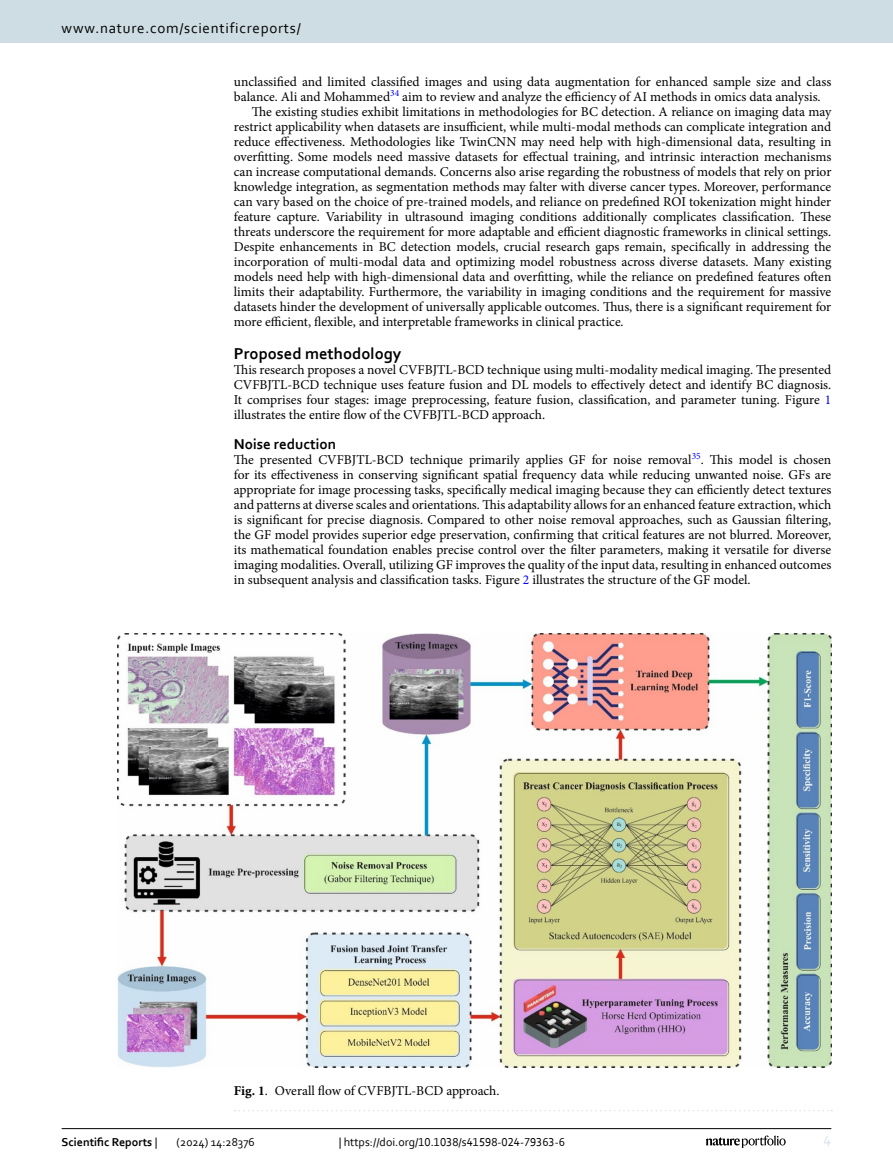
<style>
.page{position:relative;width:893px;height:1174px;background:#fff}
.page>*{position:absolute;margin:0;border:0;box-sizing:border-box;transform-origin:0 0}
.Head_1{font:700 16.5px "Corbel";color:#000}
.t1{font:15px "Corbel";letter-spacing:.05em;color:#000}
.Head_2{font:700 15px "Corbel";color:#000}
.t2{font:15px "Corbel";color:#d9e4eb}
.Body_Text_Indent{font:13.5px/15px "Minion Pro";color:#000}
.Body_Text{font:13.5px/15px "Minion Pro";color:#000;text-align:justify}
.Figure_Caption{font:13.5px "Minion Pro";color:#000}
.t3{font:12px "Corbel";color:#000}
.t4{font:700 12px "Corbel";color:#000}
.s1{color:#00f}
.s2{font-weight:700}
.s3{font-weight:400}
</style>
<div class="page">
<img style="left:117px;top:633px;width:714px;height:434px">
<svg style="left:235px;top:1110px;width:597px;height:1px"></svg>
<hr style="left:62px;top:1128px;width:769px;height:1px;background:#000">
<svg style="left:706px;top:1135px;width:80px;height:12px"></svg>
<div style="left:0;top:0;width:893px;height:43px;background:#cedde4"></div>
<p class="t1" style="left:62px;top:18px;width:241px">www.nature.com/scientificreports/</p>
<p class="Body_Text_Indent" style="left:234px;top:74px;width:599px">unclassified and limited classified images and using data augmentation for enhanced sample size and class balance. Ali and Mohammed<sup>34</sup> aim to review and analyze the efficiency of AI methods in omics data analysis.</p>
<p class="Body_Text_Indent" style="left:234px;top:104px;width:599px;text-align:justify;text-indent:18px">The existing studies exhibit limitations in methodologies for BC detection. A reliance on imaging data may restrict applicability when datasets are insufficient, while multi-modal methods can complicate integration and reduce effectiveness. Methodologies like TwinCNN may need help with high-dimensional data, resulting in overfitting. Some models need massive datasets for effectual training, and intrinsic interaction mechanisms can increase computational demands. Concerns also arise regarding the robustness of models that rely on prior knowledge integration, as segmentation methods may falter with diverse cancer types. Moreover, performance can vary based on the choice of pre-trained models, and reliance on predefined ROI tokenization might hinder feature capture. Variability in ultrasound imaging conditions additionally complicates classification. These threats underscore the requirement for more adaptable and efficient diagnostic frameworks in clinical settings.<br>Despite enhancements in BC detection models, crucial research gaps remain, specifically in addressing the incorporation of multi-modal data and optimizing model robustness across diverse datasets. Many existing models need help with high-dimensional data and overfitting, while the reliance on predefined features often limits their adaptability. Furthermore, the variability in imaging conditions and the requirement for massive datasets hinder the development of universally applicable outcomes. Thus, there is a significant requirement for more efficient, flexible, and interpretable frameworks in clinical practice.</p>
<p class="Head_1" style="left:234px;top:343px;width:169px">Proposed methodology</p>
<p class="Body_Text" style="left:234px;top:362px;width:599px">This research proposes a novel CVFBJTL-BCD technique using multi-modality medical imaging. The presented CVFBJTL-BCD technique uses feature fusion and DL models to effectively detect and identify BC diagnosis.<br>It comprises four stages: image preprocessing, feature fusion, classification, and parameter tuning. Figure <span class="s1">1 </span>illustrates the entire flow of the CVFBJTL-BCD approach.</p>
<p class="Head_2" style="left:234px;top:434px;width:104px">Noise reduction</p>
<p class="Body_Text" style="left:234px;top:452px;width:599px">The presented CVFBJTL-BCD technique primarily applies GF for noise removal<sup>35</sup>. This model is chosen for its effectiveness in conserving significant spatial frequency data while reducing unwanted noise. GFs are appropriate for image processing tasks, specifically medical imaging because they can efficiently detect textures and patterns at diverse scales and orientations. This adaptability allows for an enhanced feature extraction, which is significant for precise diagnosis. Compared to other noise removal approaches, such as Gaussian filtering, the GF model provides superior edge preservation, confirming that critical features are not blurred. Moreover, its mathematical foundation enables precise control over the filter parameters, making it versatile for diverse imaging modalities. Overall, utilizing GF improves the quality of the input data, resulting in enhanced outcomes in subsequent analysis and classification tasks. Figure <span class="s1">2</span> illustrates the structure of the GF model.</p>
<p class="Figure_Caption" style="left:234px;top:1082px;width:267px"><span class="s2">Fig. 1</span>. Overall flow of CVFBJTL-BCD approach.</p>
<p class="t4" style="left:62px;top:1134px;width:97px">Scientific Reports <span class="s3">|</span></p>
<p class="t3" style="left:177px;top:1134px;width:80px">(2024) 14:28376</p>
<p class="t3" style="left:339px;top:1134px;width:228px">| https://doi.org/10.1038/s41598-024-79363-6</p>
<p class="t2" style="left:824px;top:1132px;width:9px">4</p>
</div>
